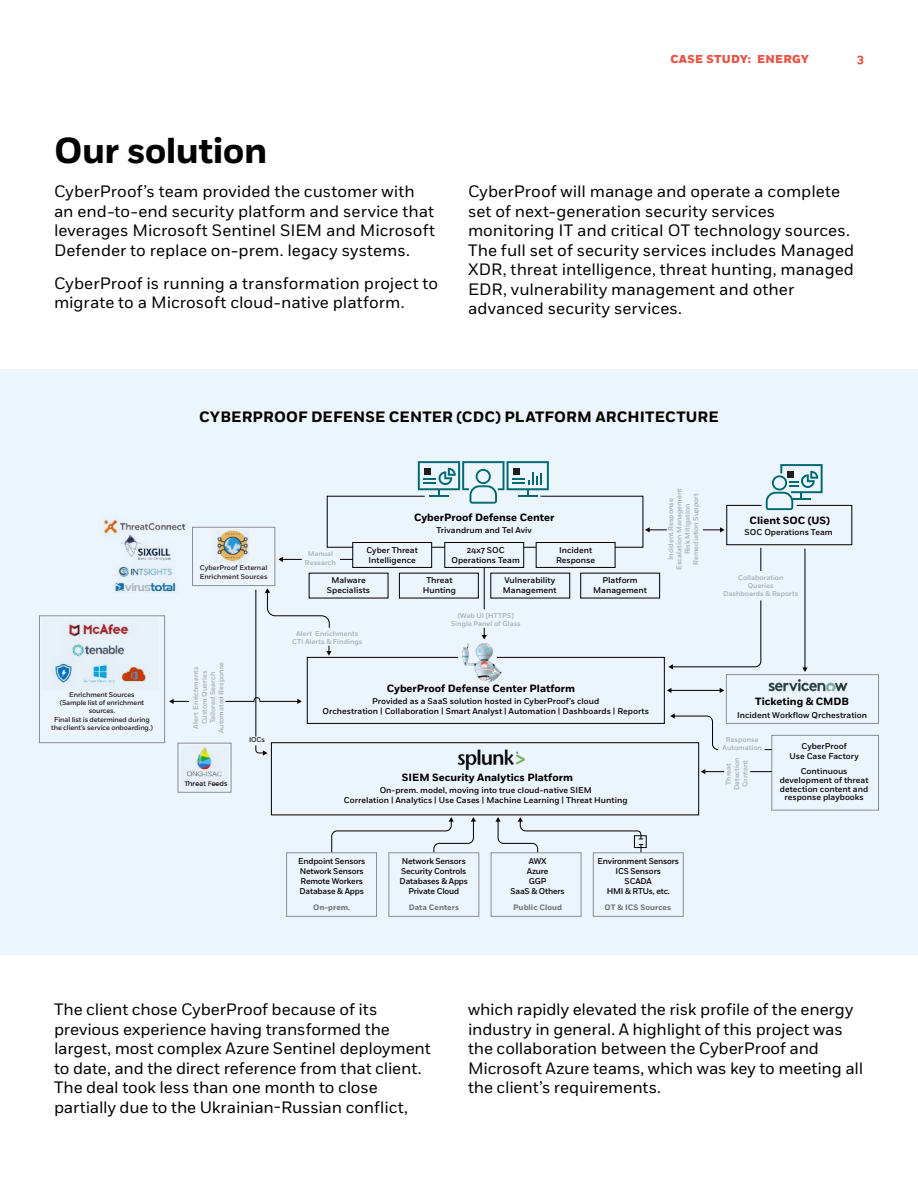
<style>
.page{position:relative;width:918px;height:1188px;background:#fff}
.page>*{position:absolute;margin:0;border:0;box-sizing:border-box;transform-origin:0 0}
.t1{font:700 36px "Fort";letter-spacing:-.015em;color:#000300}
.t2{font:16.5px/19.5px "Fort";letter-spacing:-.005em;color:#000}
.t3{font:700 15px "Fort";letter-spacing:.01em;color:#000300}
.t4{font:700 12px "Fort";color:#eb5144}
.t5{font:800 11.55px "Fort";letter-spacing:.025em;color:#eb5144}
.t6{font:700 10.5px "Fort";color:#000}
.t7{font:500 8.4px/10.1px "Fort";color:#000;text-align:center}
.t8{font:500 8.4px/10.1px "Fort";letter-spacing:-.02em;color:#000;text-align:center}
.t9{font:700 7.8px "Fort";color:#7d7d7d}
.t10{font:500 6.9px/8.4px "Fort";color:#b4b4b4;text-align:center}
.t11{font:500 6.9px/8.4px "Fort";letter-spacing:-.02em;color:#231f20;text-align:center}
.t12{font:500 6.9px/8.4px "Fort";color:#231f20}
</style>
<div class="page">
<div style="left:0;top:369px;width:918px;height:586px;background:#ecf4fc"></div>
<img style="left:42px;top:520px;width:207px;height:270px">
<div style="left:352px;top:542px;width:80px;height:26px;border:1px solid #000"></div>
<div style="left:444px;top:542px;width:80px;height:26px;border:1px solid #000"></div>
<div style="left:536px;top:542px;width:80px;height:26px;border:1px solid #000"></div>
<div style="left:178px;top:743px;width:54px;height:50px;border:1px solid #999696"></div>
<div style="left:286px;top:852px;width:91px;height:65px;border:1px solid #999696"></div>
<div style="left:388px;top:852px;width:91px;height:65px;border:1px solid #999696"></div>
<div style="left:491px;top:852px;width:90px;height:65px;border:1px solid #999696"></div>
<div style="left:593px;top:852px;width:91px;height:65px;border:1px solid #999696"></div>
<div style="left:726px;top:674px;width:153px;height:50px;border:1px solid #999696"></div>
<div style="left:771px;top:735px;width:108px;height:76px;border:1px solid #999696"></div>
<div style="left:39px;top:615px;width:126px;height:128px;border:1px solid #999696"></div>
<div style="left:192px;top:527px;width:83px;height:59px;border:1px solid #999696"></div>
<img style="left:457px;top:756px;width:67px;height:14px">
<svg style="left:701px;top:769px;width:23px;height:5px"></svg>
<svg style="left:278px;top:557px;width:24px;height:5px"></svg>
<svg style="left:169px;top:699px;width:20px;height:5px"></svg>
<svg style="left:326px;top:461px;width:341px;height:87px"></svg>
<hr style="left:805px;top:548px;width:1px;height:120px;background:#000">
<svg style="left:750px;top:771px;width:22px;height:1px"></svg>
<svg style="left:340px;top:559px;width:13px;height:1px"></svg>
<hr style="left:484px;top:567px;width:1px;height:42px;background:#000">
<svg style="left:703px;top:464px;width:150px;height:107px"></svg>
<svg style="left:225px;top:588px;width:547px;height:168px"></svg>
<hr style="left:255px;top:590px;width:1px;height:147px;background:#000">
<svg style="left:331px;top:817px;width:145px;height:36px"></svg>
<svg style="left:495px;top:817px;width:148px;height:36px"></svg>
<div style="left:634px;top:835px;width:13px;height:13px;border:1px solid #000"></div>
<img style="left:768px;top:660px;width:80px;height:50px">
<h1 class="t1" style="left:54px;top:128px;width:215px">Our solution</h1>
<p class="t2" style="left:54px;top:182px;width:383px">CyberProof’s team provided the customer with an end-to-end security platform and service that leverages Microsoft Sentinel SIEM and Microsoft Defender to replace on-prem. legacy systems.</p>
<p class="t2" style="left:54px;top:274px;width:386px">CyberProof is running a transformation project to migrate to a Microsoft cloud-native platform.</p>
<p class="t5" style="left:670px;top:52px;width:140px">CASE STUDY: ENERGY</p>
<p class="t4" style="left:857px;top:51px;width:9px">3</p>
<p class="t2" style="left:468px;top:182px;width:388px">CyberProof will manage and operate a complete set of next-generation security services monitoring IT and critical OT technology sources.<br>The full set of security services includes Managed XDR, threat intelligence, threat hunting, managed EDR, vulnerability management and other advanced security services.</p>
<p class="t3" style="left:199px;top:408px;width:521px">CYBERPROOF DEFENSE CENTER (CDC) PLATFORM ARCHITECTURE</p>
<p class="t11" style="left:51px;top:690px;width:103px">Enrichment Sources<br>(Sample list of enrichment sources.<br>Final list is determined during the client’s service onboarding.)</p>
<p class="t12" style="left:200px;top:564px;width:69px">CyberProof External<br>Enrichment Sources</p>
<p class="t10" style="left:192px;top:733px;width:73px;rotate:-90deg">Alert Enrichments<br>Custom Queries<br>Tailored Search<br>Automated Response</p>
<p class="t11" style="left:249px;top:736px;width:17px">IOCs</p>
<p class="t10" style="left:305px;top:550px;width:33px">Manual<br>Research</p>
<p class="t10" style="left:667px;top:570px;width:83px;rotate:-90deg">Incident Response<br>Escalation Management<br>Risk Mitigation<br>Remediation Support</p>
<p class="t6" style="left:414px;top:511px;width:142px">CyberProof Defense Center</p>
<p class="t6" style="left:750px;top:514px;width:82px">Client SOC (US)</p>
<p class="t7" style="left:436px;top:525px;width:97px">Trivandrum and Tel Aviv</p>
<p class="t7" style="left:745px;top:527px;width:90px">SOC Operations Team</p>
<p class="t7" style="left:452px;top:545px;width:70px">24x7 SOC<br>Operations Team</p>
<p class="t7" style="left:556px;top:545px;width:41px">Incident<br>Response</p>
<p class="t7" style="left:366px;top:545px;width:53px;text-align:left">Cyber Threat<br>Intelligence</p>
<p class="t7" style="left:327px;top:576px;width:45px">Malware<br>Specialists</p>
<p class="t7" style="left:423px;top:576px;width:35px">Threat<br>Hunting</p>
<p class="t7" style="left:503px;top:576px;width:55px;text-align:left">Vulnerability<br>Management</p>
<p class="t7" style="left:593px;top:576px;width:55px">Platform<br>Management</p>
<p class="t10" style="left:292px;top:629px;width:72px">Alert Enrichments<br>CTI Alerts &amp; Findings</p>
<p class="t10" style="left:451px;top:611px;width:71px">(Web UI [HTTPS]<br>Single Panel of Glass</p>
<p class="t6" style="left:387px;top:682px;width:190px">CyberProof Defense Center Platform</p>
<p class="t7" style="left:323px;top:696px;width:328px;line-height:10.5px">Provided as a SaaS solution hosted in CyberProof’s cloud<br>Orchestration | Collaboration | Smart Analyst | Automation | Dashboards | Reports</p>
<p class="t6" style="left:402px;top:771px;width:173px">SIEM Security Analytics Platform</p>
<p class="t7" style="left:344px;top:785px;width:285px;line-height:10.5px">On-prem. model, moving into true cloud-native SIEM<br>Correlation | Analytics | Use Cases | Machine Learning | Threat Hunting</p>
<p class="t8" style="left:298px;top:856px;width:69px;text-align:left">Endpoint Sensors<br>Network Sensors<br>Remote Workers<br>Database &amp; Apps</p>
<p class="t8" style="left:400px;top:856px;width:70px">Network Sensors<br>Security Controls<br>Databases &amp; Apps<br>Private Cloud</p>
<p class="t8" style="left:511px;top:856px;width:56px">AWX<br>Azure<br>GGP<br>SaaS &amp; Others</p>
<p class="t8" style="left:597px;top:856px;width:83px">Environment Sensors<br>ICS Sensors<br>SCADA<br>HMI &amp; RTUs, etc.</p>
<p class="t9" style="left:313px;top:902px;width:39px">On-prem.</p>
<p class="t9" style="left:409px;top:902px;width:52px">Data Centers</p>
<p class="t9" style="left:513px;top:902px;width:50px">Public Cloud</p>
<p class="t9" style="left:605px;top:902px;width:68px">OT &amp; ICS Sources</p>
<p class="t10" style="left:723px;top:573px;width:77px">Collaboration<br>Queries<br>Dashboards &amp; Reports</p>
<p class="t6" style="left:755px;top:695px;width:95px">Ticketing &amp; CMDB</p>
<p class="t7" style="left:737px;top:710px;width:132px">Incident Workflow Qrchestration</p>
<p class="t7" style="left:790px;top:741px;width:71px">CyberProof<br>Use Case Factory</p>
<p class="t7" style="left:780px;top:767px;width:90px;line-height:8.7px">Continuous development of threat detection content and response playbooks</p>
<p class="t10" style="left:723px;top:735px;width:41px">Response<br>Automation</p>
<p class="t10" style="left:724px;top:790px;width:34px;rotate:-90deg">Threat<br>Detection<br>Content</p>
<p class="t2" style="left:54px;top:1000px;width:378px">The client chose CyberProof because of its previous experience having transformed the largest, most complex Azure Sentinel deployment to date, and the direct reference from that client.<br>The deal took less than one month to close partially due to the Ukrainian-Russian conflict,</p>
<p class="t2" style="left:468px;top:1000px;width:397px">which rapidly elevated the risk profile of the energy industry in general. A highlight of this project was the collaboration between the CyberProof and Microsoft Azure teams, which was key to meeting all the client’s requirements.</p>
</div>
